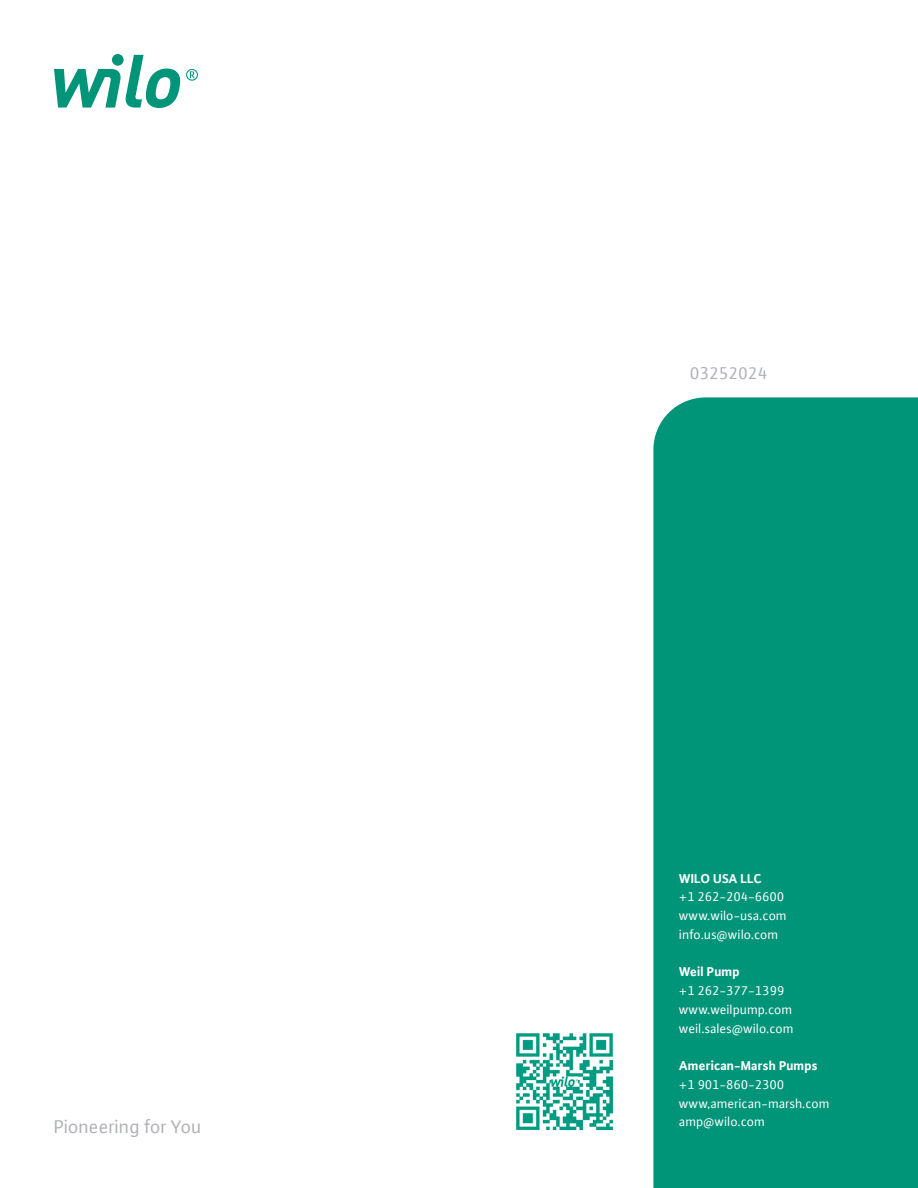
<style>
.page{position:relative;width:918px;height:1188px;background:#fff}
.page>*{position:absolute;margin:0;border:0;box-sizing:border-box;transform-origin:0 0}
.t1{font:19.5px "WILO Plus FM";color:#b0b1b5}
.t2{font:18px "WILO Plus FM";color:#b0b1b5}
.t3{font:13.5px/18.8px "WILO Plus FM";color:#fff}
.t4{font:700 13.5px "WILO Plus FM";color:#fff}
</style>
<div class="page">
<div style="left:653px;top:397px;width:265px;height:791px;background:#009479"></div>
<svg style="left:54px;top:54px;width:144px;height:54px"></svg>
<img style="left:516px;top:1033px;width:97px;height:98px">
<h1 class="t1" style="left:54px;top:1114px;width:149px">Pioneering for You</h1>
<h2 class="t2" style="left:690px;top:362px;width:79px">03252024</h2>
<p class="t4" style="left:679px;top:869px;width:84px">WILO USA LLC</p>
<p class="t3" style="left:679px;top:887px;width:109px">+1 262-204-6600 www.wilo-usa.com info.us@wilo.com</p>
<p class="t4" style="left:679px;top:963px;width:62px">Weil Pump</p>
<p class="t3" style="left:679px;top:981px;width:116px">+1 262-377-1399 www.weilpump.com weil.sales@wilo.com</p>
<p class="t4" style="left:679px;top:1057px;width:140px">American-Marsh Pumps</p>
<p class="t3" style="left:679px;top:1075px;width:152px">+1 901-860-2300 www,american-marsh.com amp@wilo.com</p>
</div>
